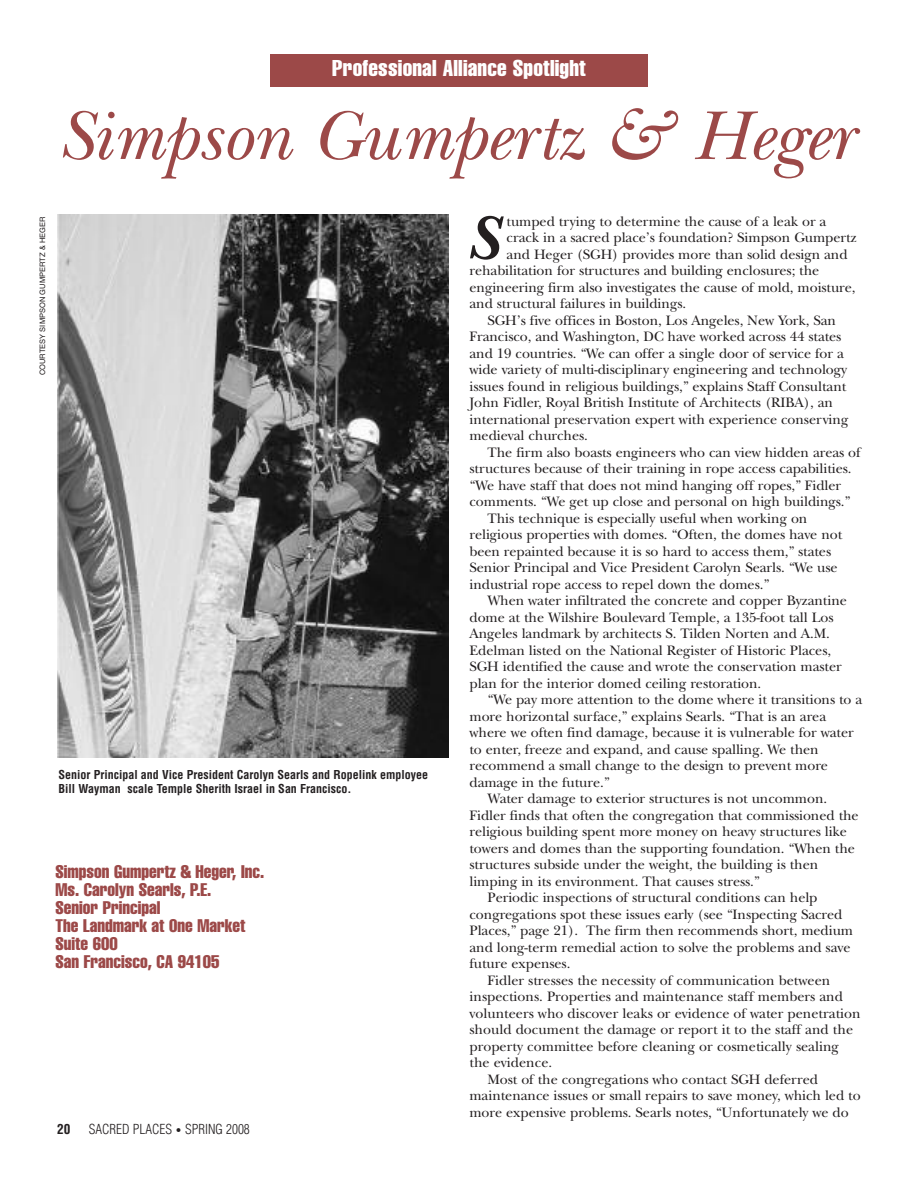
<style>
.page{position:relative;width:918px;height:1188px;background:#fff}
.page>*{position:absolute;margin:0;border:0;box-sizing:border-box;transform-origin:0 0}
.t1{font:italic 72px "New Baskerville";letter-spacing:-.005em;color:#9c4948}
.t2{font:italic 700 64.2px "New Baskerville";color:#231f20}
.t3{font:extra-condensed 22.5px "Helvetica";letter-spacing:.01em;color:#fff}
.t4{font:extra-condensed 18px/18px "Helvetica";color:#9c4948}
.t5{font:14.25px "New Baskerville";letter-spacing:-.005em;color:#231f20}
.t6{font:300 condensed 13.5px "Helvetica";color:#231f20}
.t7{font:700 condensed 13.5px "Helvetica";color:#231f20}
.t8{font:700 condensed 12px/14.2px "Helvetica";color:#231f20}
.t9{font:7.5px "Helvetica";color:#231f20}
.s1{font-size:10.5px}
</style>
<div class="page">
<img style="left:57px;top:214px;width:392px;height:544px">
<div style="left:270px;top:54px;width:378px;height:32px;background:#9c4948"></div>
<h3 class="t3" style="left:332px;top:60px;width:255px">Professional Alliance Spotlight</h3>
<h1 class="t1" style="left:57px;top:92px;width:796px">Simpson Gumpertz &amp; Heger</h1>
<p class="t9" style="left:40px;top:375px;width:160px;rotate:-90deg">COURTESY SIMPSON GUMPERTZ &amp; HEGER</p>
<p class="t8" style="left:58px;top:768px;width:371px">Senior Principal and Vice President Carolyn Searls and Ropelink employee<br>Bill Wayman scale Temple Sherith Israel in San Francisco.</p>
<p class="t4" style="left:55px;top:864px;width:210px">Simpson Gumpertz &amp; Heger, Inc.<br>Ms. Carolyn Searls, P.E.<br>Senior Principal<br>The Landmark at One Market<br>Suite 600<br>San Francisco, CA 94105</p>
<p class="t7" style="left:57px;top:1122px;width:15px">20</p>
<p class="t6" style="left:89px;top:1122px;width:163px">SACRED PLACES <span class="s1">•</span> SPRING 2008</p>
<h2 class="t2" style="left:467px;top:199px;width:32px">S</h2>
<p class="t5" style="left:507px;top:213px;width:321px">tumped trying to determine the cause of a leak or a</p>
<p class="t5" style="left:507px;top:229px;width:352px">crack in a sacred place’s foundation? Simpson Gumpertz</p>
<p class="t5" style="left:507px;top:246px;width:343px">and Heger (SGH) provides more than solid design and</p>
<p class="t5" style="left:469px;top:262px;width:351px">rehabilitation for structures and building enclosures; the</p>
<p class="t5" style="left:469px;top:279px;width:388px">engineering firm also investigates the cause of mold, moisture,</p>
<p class="t5" style="left:469px;top:295px;width:218px">and structural failures in buildings.</p>
<p class="t5" style="left:487px;top:312px;width:350px">SGH’s five offices in Boston, Los Angeles, New York, San</p>
<p class="t5" style="left:469px;top:328px;width:373px">Francisco, and Washington, DC have worked across 44 states</p>
<p class="t5" style="left:469px;top:345px;width:376px">and 19 countries. “We can offer a single door of service for a</p>
<p class="t5" style="left:469px;top:361px;width:379px">wide variety of multi-disciplinary engineering and technology</p>
<p class="t5" style="left:469px;top:378px;width:378px">issues found in religious buildings,” explains Staff Consultant</p>
<p class="t5" style="left:469px;top:394px;width:365px">John Fidler, Royal British Institute of Architects (RIBA), an</p>
<p class="t5" style="left:469px;top:411px;width:380px">international preservation expert with experience conserving</p>
<p class="t5" style="left:469px;top:427px;width:120px">medieval churches.</p>
<p class="t5" style="left:487px;top:444px;width:375px">The firm also boasts engineers who can view hidden areas of</p>
<p class="t5" style="left:469px;top:460px;width:384px">structures because of their training in rope access capabilities.</p>
<p class="t5" style="left:469px;top:477px;width:373px">“We have staff that does not mind hanging off ropes,” Fidler</p>
<p class="t5" style="left:469px;top:493px;width:382px">comments. “We get up close and personal on high buildings.”</p>
<p class="t5" style="left:487px;top:510px;width:321px">This technique is especially useful when working on</p>
<p class="t5" style="left:469px;top:526px;width:374px">religious properties with domes. “Often, the domes have not</p>
<p class="t5" style="left:469px;top:543px;width:363px">been repainted because it is so hard to access them,” states</p>
<p class="t5" style="left:469px;top:559px;width:370px">Senior Principal and Vice President Carolyn Searls. “We use</p>
<p class="t5" style="left:469px;top:576px;width:301px">industrial rope access to repel down the domes.”</p>
<p class="t5" style="left:487px;top:592px;width:361px">When water infiltrated the concrete and copper Byzantine</p>
<p class="t5" style="left:469px;top:609px;width:366px">dome at the Wilshire Boulevard Temple, a 135-foot tall Los</p>
<p class="t5" style="left:469px;top:625px;width:362px">Angeles landmark by architects S. Tilden Norten and A.M.</p>
<p class="t5" style="left:469px;top:642px;width:363px">Edelman listed on the National Register of Historic Places,</p>
<p class="t5" style="left:469px;top:658px;width:374px">SGH identified the cause and wrote the conservation master</p>
<p class="t5" style="left:469px;top:675px;width:293px">plan for the interior domed ceiling restoration.</p>
<p class="t5" style="left:487px;top:691px;width:376px">“We pay more attention to the dome where it transitions to a</p>
<p class="t5" style="left:469px;top:708px;width:358px">more horizontal surface,” explains Searls. “That is an area</p>
<p class="t5" style="left:469px;top:724px;width:386px">where we often find damage, because it is vulnerable for water</p>
<p class="t5" style="left:469px;top:741px;width:351px">to enter, freeze and expand, and cause spalling. We then</p>
<p class="t5" style="left:469px;top:757px;width:360px">recommend a small change to the design to prevent more</p>
<p class="t5" style="left:469px;top:774px;width:141px">damage in the future.”</p>
<p class="t5" style="left:487px;top:790px;width:341px">Water damage to exterior structures is not uncommon.</p>
<p class="t5" style="left:469px;top:807px;width:391px">Fidler finds that often the congregation that commissioned the</p>
<p class="t5" style="left:469px;top:823px;width:379px">religious building spent more money on heavy structures like</p>
<p class="t5" style="left:469px;top:840px;width:387px">towers and domes than the supporting foundation. “When the</p>
<p class="t5" style="left:469px;top:856px;width:350px">structures subside under the weight, the building is then</p>
<p class="t5" style="left:469px;top:873px;width:292px">limping in its environment. That causes stress.”</p>
<p class="t5" style="left:487px;top:889px;width:332px">Periodic inspections of structural conditions can help</p>
<p class="t5" style="left:469px;top:906px;width:375px">congregations spot these issues early (see “Inspecting Sacred</p>
<p class="t5" style="left:469px;top:922px;width:385px">Places,” page 21). The firm then recommends short, medium</p>
<p class="t5" style="left:469px;top:939px;width:383px">and long-term remedial action to solve the problems and save</p>
<p class="t5" style="left:469px;top:955px;width:102px">future expenses.</p>
<p class="t5" style="left:487px;top:972px;width:344px">Fidler stresses the necessity of communication between</p>
<p class="t5" style="left:469px;top:988px;width:375px">inspections. Properties and maintenance staff members and</p>
<p class="t5" style="left:469px;top:1005px;width:393px">volunteers who discover leaks or evidence of water penetration</p>
<p class="t5" style="left:469px;top:1021px;width:385px">should document the damage or report it to the staff and the</p>
<p class="t5" style="left:469px;top:1038px;width:371px">property committee before cleaning or cosmetically sealing</p>
<p class="t5" style="left:469px;top:1054px;width:84px">the evidence.</p>
<p class="t5" style="left:487px;top:1071px;width:332px">Most of the congregations who contact SGH deferred</p>
<p class="t5" style="left:469px;top:1087px;width:393px">maintenance issues or small repairs to save money, which led to</p>
<p class="t5" style="left:469px;top:1104px;width:381px">more expensive problems. Searls notes, “Unfortunately we do</p>
</div>
